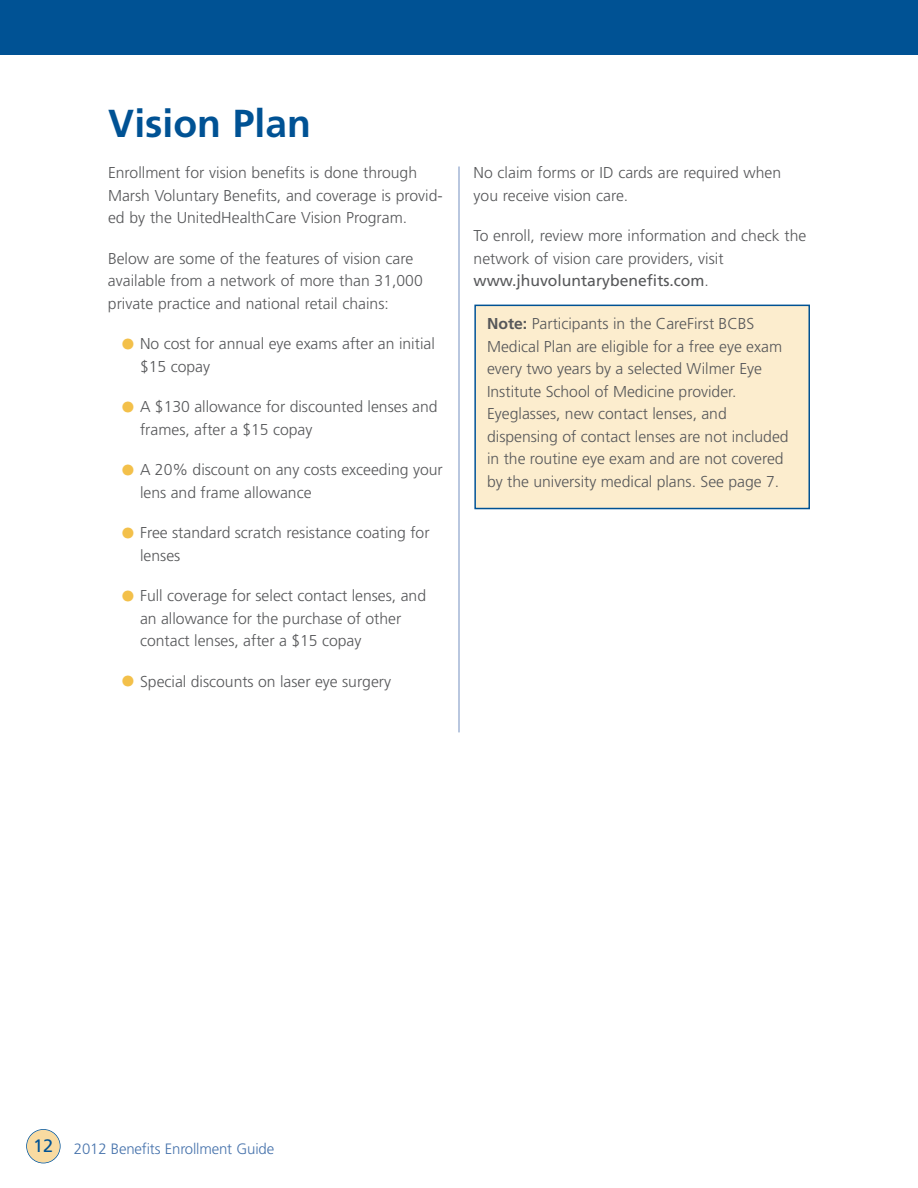
<style>
.page{position:relative;width:918px;height:1188px;background:#fff}
.page>*{position:absolute;margin:0;border:0;box-sizing:border-box;transform-origin:0 0}
.t1{font:700 39px "Frutiger LT Std";color:#005294}
.t2{font:300 15.75px/22.5px "Frutiger LT Std";color:#57585a}
.t3{font:300 15px "Frutiger LT Std";letter-spacing:-.01em;color:#4773ac}
.s1{font-size:31.5px;color:#f3c04a}
.s2{font-weight:400}
.s3{font-weight:700}
.s4{font-weight:400;font-size:18px;color:#005294}
</style>
<div class="page">
<div style="left:476px;top:306px;width:332px;height:202px;background:#fcedce"></div>
<div style="left:474px;top:305px;width:336px;height:204px;border:2px solid #005294"></div>
<div style="left:27px;top:1130px;width:33px;height:33px;background:#f9dba1;border-radius:50%"></div>
<div style="left:26px;top:1129px;width:35px;height:34px;border:2px solid #005294;border-radius:50%"></div>
<div style="left:0;top:0;width:918px;height:55px;background:#005294"></div>
<hr style="left:459px;top:167px;width:1px;height:565px;background:#7491c0">
<h1 class="t1" style="left:108px;top:101px;width:204px">Vision Plan</h1>
<p class="t2" style="left:108px;top:162px;width:336px">Enrollment for vision benefits is done through<br>Marsh Voluntary Benefits, and coverage is provid&shy;ed by the UnitedHealthCare Vision Program.</p>
<p class="t2" style="left:108px;top:247px;width:316px">Below are some of the features of vision care available from a network of more than 31,000 private practice and national retail chains:</p>
<p class="t2" style="left:140px;top:333px;width:296px;text-indent:-20px"><span class="s1">•</span> No cost for annual eye exams after an initial $15 copay</p>
<p class="t2" style="left:140px;top:396px;width:299px;text-indent:-20px"><span class="s1">•</span> A $130 allowance for discounted lenses and frames, after a $15 copay</p>
<p class="t2" style="left:140px;top:459px;width:304px;text-indent:-20px"><span class="s1">•</span> A 20% discount on any costs exceeding your lens and frame allowance</p>
<p class="t2" style="left:140px;top:522px;width:291px;text-indent:-20px"><span class="s1">•</span> Free standard scratch resistance coating for lenses</p>
<p class="t2" style="left:140px;top:585px;width:288px;text-indent:-20px"><span class="s1">•</span> Full coverage for select contact lenses, and an allowance for the purchase of other contact lenses, after a $15 copay</p>
<p class="t2" style="left:120px;top:670px;width:273px"><span class="s1">•</span> Special discounts on laser eye surgery</p>
<p class="t2" style="left:474px;top:162px;width:309px">No claim forms or ID cards are required when you receive vision care.</p>
<p class="t2" style="left:474px;top:225px;width:334px">To enroll, review more information and check the network of vision care providers, visit <span class="s2">www.jhuvoluntarybenefits.com</span>.</p>
<p class="t2" style="left:487px;top:313px;width:303px"><span class="s3">Note:</span> Participants in the CareFirst BCBS Medical Plan are eligible for a free eye exam every two years by a selected Wilmer Eye Institute School of Medicine provider.<br>Eyeglasses, new contact lenses, and dispensing of contact lenses are not included in the routine eye exam and are not covered by the university medical plans. See page 7.</p>
<p class="t3" style="left:33px;top:1141px;width:242px"><span class="s4">12</span> 2012 Benefits Enrollment Guide</p>
</div>
